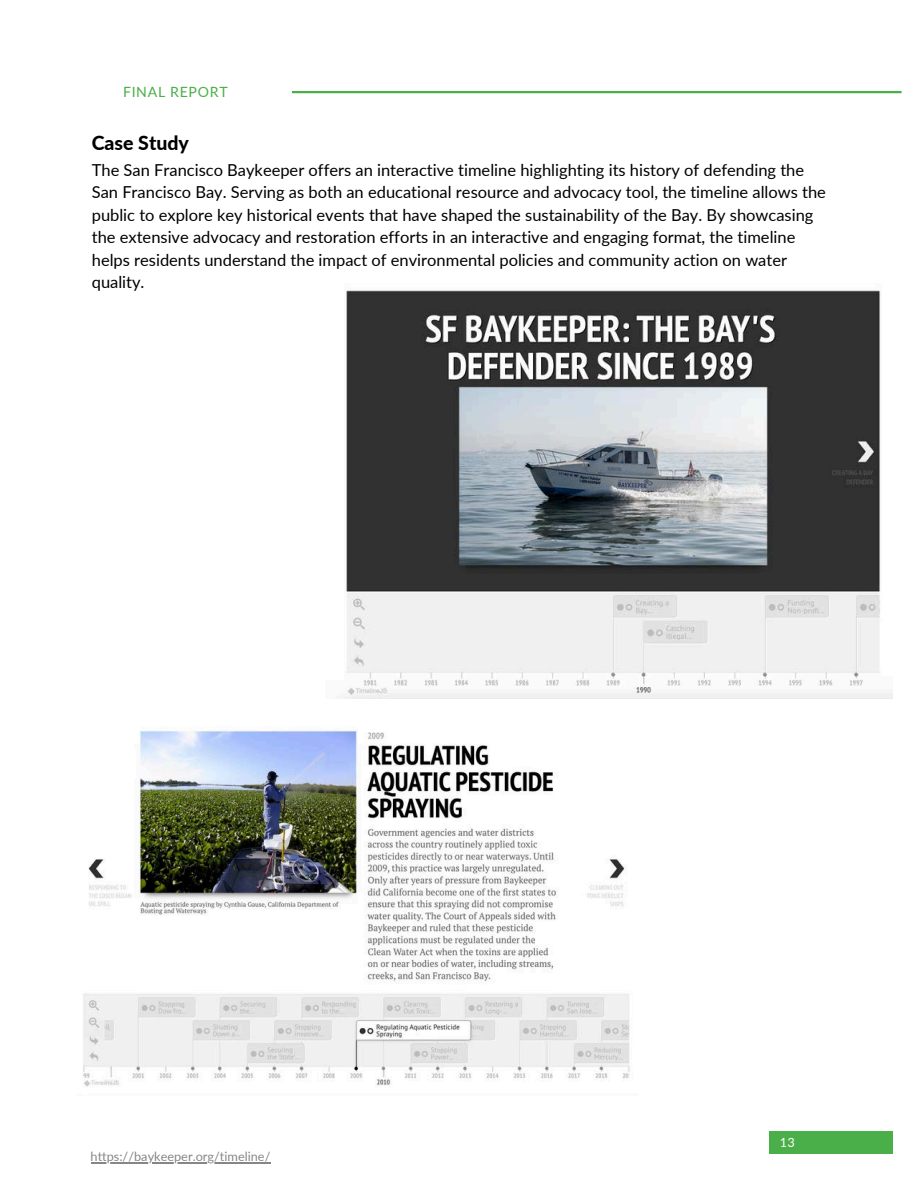
<style>
.page{position:relative;width:918px;height:1188px;background:#fff}
.page>*{position:absolute;margin:0;border:0;box-sizing:border-box;transform-origin:0 0}
.t1{font:800 19.5px "Lato";color:#000}
.t2{font:16.5px/22.5px "Lato";color:#000}
.t3{font:14.1px "Lato";letter-spacing:.05em;color:#4aaf48}
.t4{font:12.75px "Lato";color:#868686}
.t5{font:12.75px "Lato";color:#fff}
</style>
<div class="page">
<hr style="left:292px;top:91px;width:610px;height:2px;background:#4aaf48">
<div style="left:769px;top:1131px;width:124px;height:22px;background:#4aaf48"></div>
<img style="left:344px;top:290px;width:549px;height:408px">
<img style="left:83px;top:728px;width:547px;height:359px">
<hr style="left:91px;top:1162px;width:180px;height:2px;background:#868686">
<h3 class="t3" style="left:123px;top:83px;width:106px">FINAL REPORT</h3>
<h2 class="t1" style="left:92px;top:131px;width:99px">Case Study</h2>
<h1 class="t2" style="left:92px;top:158px;width:736px">The San Francisco Baykeeper offers an interactive timeline highlighting its history of defending the San Francisco Bay. Serving as both an educational resource and advocacy tool, the timeline allows the public to explore key historical events that have shaped the sustainability of the Bay. By showcasing the extensive advocacy and restoration efforts in an interactive and engaging format, the timeline helps residents understand the impact of environmental policies and community action on water quality.</h1>
<p class="t4" style="left:91px;top:1149px;width:181px">https://baykeeper.org/timeline/</p>
<p class="t5" style="left:780px;top:1134px;width:17px">13</p>
</div>
